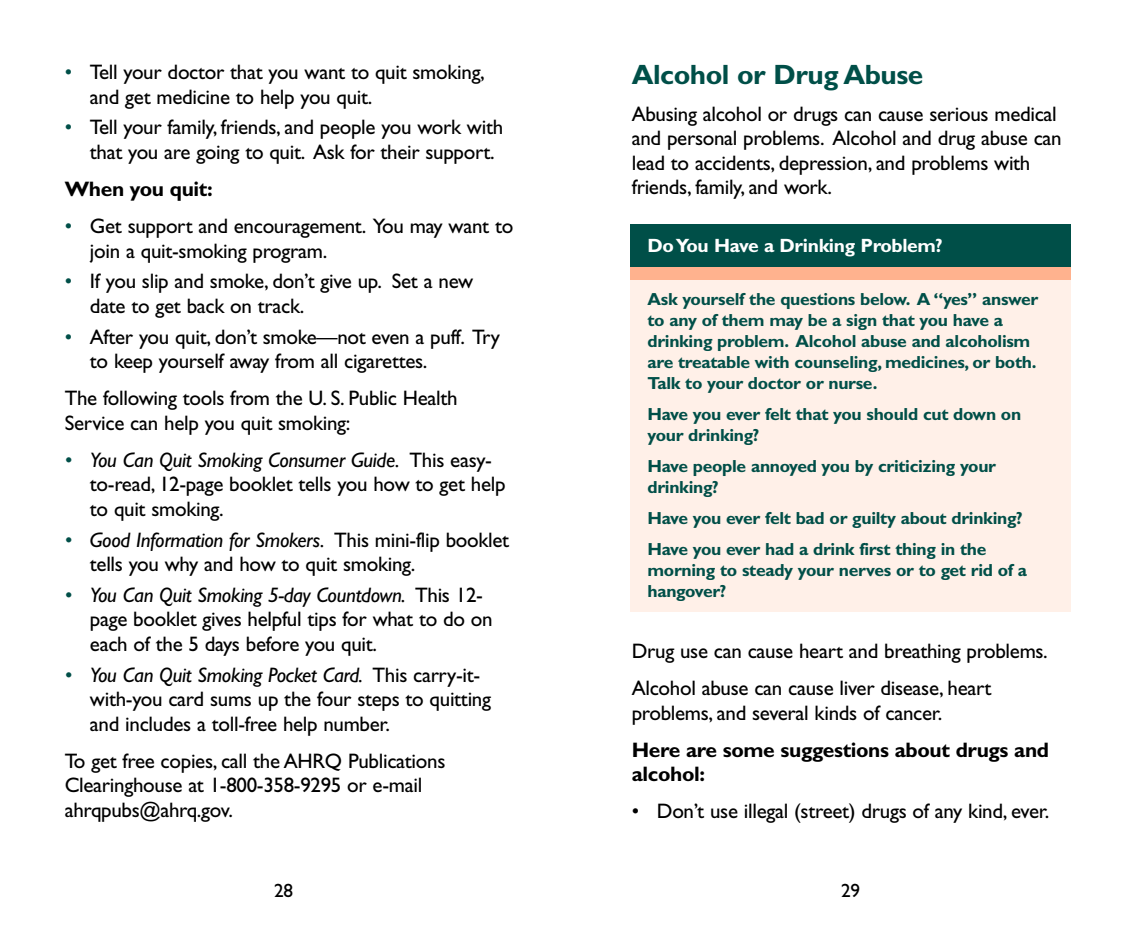
<style>
.page{position:relative;width:1134px;height:945px;background:#fff}
.page>*{position:absolute;margin:0;border:0;box-sizing:border-box;transform-origin:0 0}
.t1{font:700 28px "Gill Sans";letter-spacing:-.015em;color:#004f48}
.t2{font:21px/24.5px "Gill Sans";letter-spacing:-.015em;color:#000}
.t3{font:700 21px/24.5px "Gill Sans";letter-spacing:-.015em;color:#000}
.t4{font:700 19.25px "Gill Sans";letter-spacing:-.015em;color:#fff}
.t5{font:19.25px "Gill Sans";color:#000}
.t6{font:700 17.5px/21px "Gill Sans";letter-spacing:-.015em;color:#004f48}
.s1{color:#004f48}
.s2{font-style:italic;color:#004f48}
.s3{font-style:italic}
</style>
<div class="page">
<div style="left:630px;top:264px;width:441px;height:348px;background:#fff0e8"></div>
<div style="left:630px;top:264px;width:441px;height:16px;background:#ffb28e"></div>
<div style="left:630px;top:225px;width:441px;height:42px;background:#004f48"></div>
<p class="t2" style="left:90px;top:62px;width:396px;text-indent:-25px"><span class="s1">•</span> Tell your doctor that you want to quit smoking, and get medicine to help you quit.</p>
<p class="t2" style="left:90px;top:117px;width:415px;text-indent:-25px"><span class="s1">•</span> Tell your family, friends, and people you work with that you are going to quit. Ask for their support.</p>
<p class="t3" style="left:65px;top:179px;width:150px">When you quit:</p>
<p class="t2" style="left:90px;top:216px;width:425px;text-indent:-25px"><span class="s1">•</span> Get support and encouragement. You may want to join a quit-smoking program.</p>
<p class="t2" style="left:90px;top:271px;width:385px;text-indent:-25px"><span class="s1">•</span> If you slip and smoke, don’t give up. Set a new date to get back on track.</p>
<p class="t2" style="left:90px;top:326px;width:411px;text-indent:-25px"><span class="s1">•</span> After you quit, don’t smoke—not even a puff. Try to keep yourself away from all cigarettes.</p>
<p class="t2" style="left:65px;top:388px;width:394px">The following tools from the U. S. Public Health<br>Service can help you quit smoking:</p>
<p class="t2" style="left:90px;top:450px;width:417px;text-indent:-25px"><span class="s2">•</span> <span class="s3">You Can Quit Smoking Consumer Guide.</span> This easy&shy;to-read, 12-page booklet tells you how to get help to quit smoking.</p>
<p class="t2" style="left:90px;top:529px;width:421px;text-indent:-25px"><span class="s2">•</span> <span class="s3">Good Information for Smokers.</span> This mini-flip booklet tells you why and how to quit smoking.</p>
<p class="t2" style="left:90px;top:585px;width:404px;text-indent:-25px"><span class="s2">•</span> <span class="s3">You Can Quit Smoking 5-day Countdown.</span> This 12- page booklet gives helpful tips for what to do on each of the 5 days before you quit.</p>
<p class="t2" style="left:90px;top:664px;width:403px;text-indent:-25px"><span class="s2">•</span> <span class="s3">You Can Quit Smoking Pocket Card.</span> This carry-it&shy;with-you card sums up the four steps to quitting and includes a toll-free help number.</p>
<p class="t2" style="left:65px;top:751px;width:382px">To get free copies, call the AHRQ Publications<br>Clearinghouse at 1-800-358-9295 or e-mail ahrqpubs@ahrq.gov.</p>
<h1 class="t1" style="left:632px;top:64px;width:293px">Alcohol or Drug Abuse</h1>
<p class="t2" style="left:632px;top:104px;width:432px">Abusing alcohol or drugs can cause serious medical and personal problems. Alcohol and drug abuse can lead to accidents, depression, and problems with friends, family, and work.</p>
<p class="t4" style="left:648px;top:239px;width:297px">Do You Have a Drinking Problem?</p>
<p class="t6" style="left:648px;top:290px;width:392px">Ask yourself the questions below. A “yes” answer to any of them may be a sign that you have a drinking problem. Alcohol abuse and alcoholism are treatable with counseling, medicines, or both.<br>Talk to your doctor or nurse.</p>
<p class="t6" style="left:648px;top:405px;width:375px">Have you ever felt that you should cut down on your drinking?</p>
<p class="t6" style="left:648px;top:457px;width:350px">Have people annoyed you by criticizing your drinking?</p>
<p class="t6" style="left:648px;top:504px;width:377px;line-height:31.2px">Have you ever felt bad or guilty about drinking?<br>Have you ever had a drink first thing in the</p>
<p class="t6" style="left:648px;top:561px;width:381px">morning to steady your nerves or to get rid of a hangover?</p>
<p class="t2" style="left:632px;top:634px;width:418px;line-height:37.1px">Drug use can cause heart and breathing problems.<br>Alcohol abuse can cause liver disease, heart</p>
<p class="t2" style="left:632px;top:702px;width:312px">problems, and several kinds of cancer.</p>
<p class="t3" style="left:632px;top:739px;width:419px">Here are some suggestions about drugs and alcohol:</p>
<p class="t2" style="left:632px;top:801px;width:419px">• Don’t use illegal (street) drugs of any kind, ever.</p>
<p class="t5" style="left:274px;top:883px;width:20px">28</p>
<p class="t5" style="left:841px;top:883px;width:20px">29</p>
</div>
